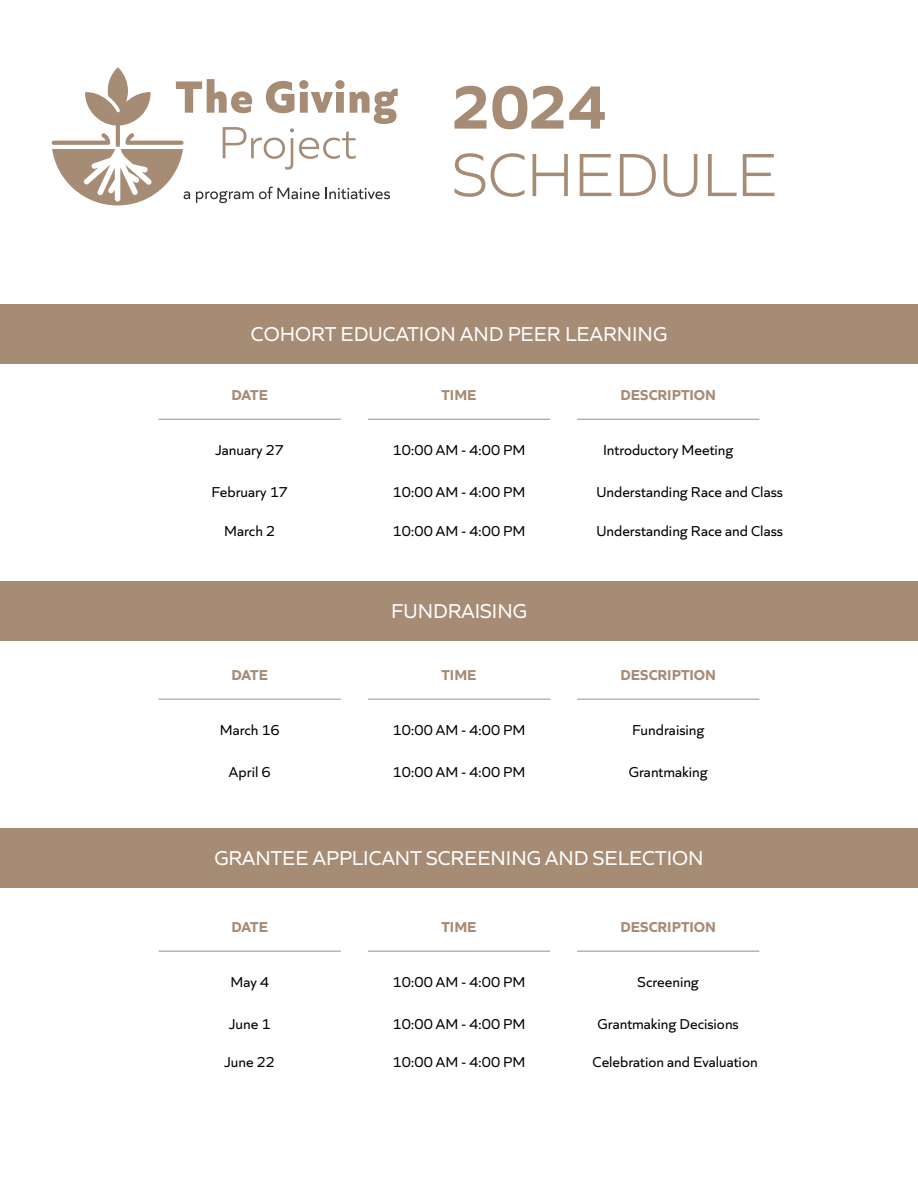
<style>
.page{position:relative;width:918px;height:1188px;background:#fff}
.page>*{position:absolute;margin:0;border:0;box-sizing:border-box;transform-origin:0 0}
.t1{font:300 63.75px "Quiet Sans";color:#a68b75}
.t2{font:700 63.75px "Quiet Sans";color:#a68b75}
.t3{font:21px "Quiet Sans";color:#fff}
.t4{font:15px "Quiet Sans";color:#000}
.t5{font:700 15px "Quiet Sans";color:#a68b75}
</style>
<div class="page">
<svg style="left:52px;top:67px;width:346px;height:138px"></svg>
<div style="left:0;top:304px;width:918px;height:60px;background:#a68b75"></div>
<div style="left:0;top:581px;width:918px;height:59px;background:#a68b75"></div>
<hr style="left:159px;top:419px;width:182px;height:1px;background:#a68b75">
<hr style="left:368px;top:419px;width:182px;height:1px;background:#a68b75">
<hr style="left:577px;top:419px;width:182px;height:1px;background:#a68b75">
<hr style="left:159px;top:699px;width:182px;height:1px;background:#a68b75">
<hr style="left:368px;top:699px;width:182px;height:1px;background:#a68b75">
<hr style="left:577px;top:699px;width:182px;height:1px;background:#a68b75">
<div style="left:0;top:828px;width:918px;height:60px;background:#a68b75"></div>
<hr style="left:159px;top:951px;width:182px;height:1px;background:#a68b75">
<hr style="left:368px;top:951px;width:182px;height:1px;background:#a68b75">
<hr style="left:577px;top:951px;width:182px;height:1px;background:#a68b75">
<h1 class="t2" style="left:452px;top:57px;width:156px">2024</h1>
<h1 class="t1" style="left:452px;top:129px;width:326px">SCHEDULE</h1>
<h2 class="t3" style="left:251px;top:319px;width:418px">COHORT EDUCATION AND PEER LEARNING</h2>
<p class="t5" style="left:231px;top:383px;width:38px">DATE</p>
<p class="t5" style="left:442px;top:383px;width:37px">TIME</p>
<p class="t5" style="left:620px;top:383px;width:97px">DESCRIPTION</p>
<p class="t4" style="left:215px;top:439px;width:70px">January 27</p>
<p class="t4" style="left:393px;top:439px;width:134px">10:00 AM - 4:00 PM</p>
<p class="t4" style="left:603px;top:439px;width:132px">Introductory Meeting</p>
<p class="t4" style="left:211px;top:481px;width:78px">February 17</p>
<p class="t4" style="left:393px;top:481px;width:134px">10:00 AM - 4:00 PM</p>
<p class="t4" style="left:596px;top:481px;width:188px">Understanding Race and Class</p>
<p class="t4" style="left:224px;top:520px;width:52px">March 2</p>
<p class="t4" style="left:393px;top:520px;width:134px">10:00 AM - 4:00 PM</p>
<p class="t4" style="left:596px;top:520px;width:188px">Understanding Race and Class</p>
<h2 class="t3" style="left:391px;top:595px;width:137px">FUNDRAISING</h2>
<p class="t5" style="left:231px;top:663px;width:38px">DATE</p>
<p class="t5" style="left:442px;top:663px;width:37px">TIME</p>
<p class="t5" style="left:620px;top:663px;width:97px">DESCRIPTION</p>
<p class="t4" style="left:220px;top:719px;width:62px">March 16</p>
<p class="t4" style="left:393px;top:719px;width:134px">10:00 AM - 4:00 PM</p>
<p class="t4" style="left:632px;top:719px;width:74px">Fundraising</p>
<p class="t4" style="left:229px;top:761px;width:43px">April 6</p>
<p class="t4" style="left:393px;top:761px;width:134px">10:00 AM - 4:00 PM</p>
<p class="t4" style="left:629px;top:761px;width:80px">Grantmaking</p>
<h2 class="t3" style="left:214px;top:843px;width:491px">GRANTEE APPLICANT SCREENING AND SELECTION</h2>
<p class="t5" style="left:231px;top:915px;width:38px">DATE</p>
<p class="t5" style="left:442px;top:915px;width:37px">TIME</p>
<p class="t5" style="left:620px;top:915px;width:97px">DESCRIPTION</p>
<p class="t4" style="left:230px;top:971px;width:40px">May 4</p>
<p class="t4" style="left:393px;top:971px;width:134px">10:00 AM - 4:00 PM</p>
<p class="t4" style="left:638px;top:971px;width:63px">Screening</p>
<p class="t4" style="left:229px;top:1013px;width:43px">June 1</p>
<p class="t4" style="left:393px;top:1013px;width:134px">10:00 AM - 4:00 PM</p>
<p class="t4" style="left:598px;top:1013px;width:143px">Grantmaking Decisions</p>
<p class="t4" style="left:224px;top:1051px;width:52px">June 22</p>
<p class="t4" style="left:393px;top:1051px;width:134px">10:00 AM - 4:00 PM</p>
<p class="t4" style="left:592px;top:1051px;width:167px">Celebration and Evaluation</p>
</div>
